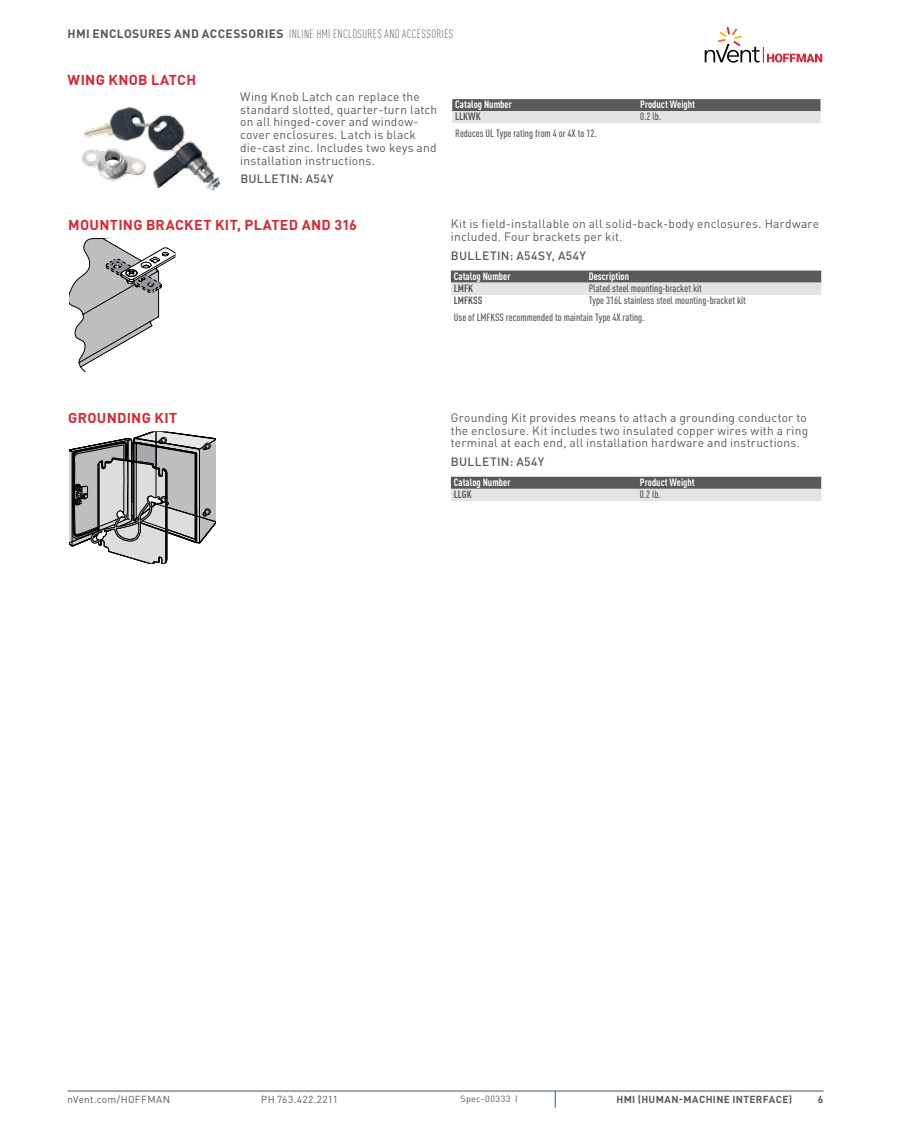
<style>
.page{position:relative;width:918px;height:1134px;background:#fff}
.page>*{position:absolute;margin:0;border:0;box-sizing:border-box;transform-origin:0 0}
.t1{font:700 14.25px "DIN Pro";letter-spacing:.02em;color:#d92632}
.t2{font:12px/12.8px "DIN Pro";letter-spacing:.015em;color:#58595b}
.t3{font:300 condensed 12px "DIN Pro";letter-spacing:.025em;color:#58595b}
.t4{font:500 12px "DIN Pro";letter-spacing:.035em;color:#58595b}
.t5{font:500 condensed 10.5px/16.6px "DIN Pro";color:#58595b}
.t6{font:700 condensed 10.5px "DIN Pro";color:#fff}
.t7{font:700 condensed 10.5px "DIN Pro";color:#58595b}
.t8{font:10.2px "DIN Pro";letter-spacing:.025em;color:#58595b}
.t9{font:700 10.2px "DIN Pro";letter-spacing:.035em;color:#58595b}
.t10{font:9px "DIN Pro";letter-spacing:.05em;color:#58595b}
.s1{font-weight:700;font-stretch:normal}
</style>
<div class="page">
<hr style="left:68px;top:1091px;width:756px;height:1px;background:#3d5567">
<svg style="left:555px;top:1091px;width:1px;height:17px"></svg>
<svg style="left:705px;top:27px;width:117px;height:36px"></svg>
<img style="left:82px;top:107px;width:140px;height:84px">
<svg style="left:452px;top:99px;width:368px;height:24px;background:#9d9ea0"></svg>
<svg style="left:71px;top:240px;width:102px;height:130px"></svg>
<svg style="left:451px;top:271px;width:370px;height:24px;background:#a0a1a3"></svg>
<svg style="left:71px;top:433px;width:143px;height:129px;background:#a8a9aa"></svg>
<div style="left:68px;top:430px;width:149px;height:135px;border:2px solid #fff"></div>
<div style="left:68px;top:430px;width:149px;height:135px;border:1px solid #fff"></div>
<svg style="left:451px;top:477px;width:370px;height:24px;background:#9e9fa1"></svg>
<p class="t3" style="left:68px;top:25px;width:387px"><span class="s1">HMI ENCLOSURES AND ACCESSORIES</span> INLINE HMI ENCLOSURES AND ACCESSORIES</p>
<p class="t1" style="left:68px;top:68px;width:128px">WI NG KNOB LATCH</p>
<p class="t2" style="left:240px;top:89px;width:199px">Wing Knob Latch can replace the standard slotted, quarter-turn latch on all hinged-cover and window&shy;cover enclosures. Latch is black die-cast zinc. Includes two keys and installation instructions.</p>
<p class="t4" style="left:240px;top:169px;width:95px">BULLETIN: A54Y</p>
<p class="t6" style="left:455px;top:97px;width:58px">Catalog Number</p>
<p class="t6" style="left:640px;top:97px;width:56px">Product Weight</p>
<p class="t7" style="left:455px;top:109px;width:27px">LLKWK</p>
<p class="t5" style="left:640px;top:107px;width:22px">0.2 lb.</p>
<p class="t5" style="left:455px;top:124px;width:143px">Reduces UL Type rating from 4 or 4X to 12.</p>
<p class="t1" style="left:68px;top:213px;width:290px">MOUNTI NG BRACKET KIT, PLATED AND 316</p>
<p class="t2" style="left:451px;top:216px;width:370px">Kit is field-installable on all solid-back-body enclosures. Hardware included. Four brackets per kit.</p>
<p class="t4" style="left:451px;top:246px;width:137px">BULLETIN: A54SY, A54Y</p>
<p class="t6" style="left:454px;top:268px;width:58px">Catalog Number</p>
<p class="t6" style="left:589px;top:268px;width:42px">Description</p>
<p class="t7" style="left:454px;top:280px;width:21px">LMFK</p>
<p class="t5" style="left:589px;top:279px;width:115px">Plated steel mounting-bracket kit</p>
<p class="t7" style="left:454px;top:292px;width:30px">LMFKSS</p>
<p class="t5" style="left:454px;top:291px;width:294px;text-indent:135px">Type 316L stainless steel mounting-bracket kit<br>Use of LMFKSS recommended to maintain Type 4X rating.</p>
<p class="t1" style="left:68px;top:406px;width:110px">GROUNDING KIT</p>
<p class="t2" style="left:451px;top:410px;width:359px;text-align:justify">Grounding Kit provides means to attach a grounding conductor to the enclosure. Kit includes two insulated copper wires with a ring terminal at each end, all installation hardware and instructions.</p>
<p class="t4" style="left:451px;top:452px;width:95px">BULLETIN: A54Y</p>
<p class="t6" style="left:454px;top:474px;width:58px">Catalog Number</p>
<p class="t6" style="left:640px;top:474px;width:56px">Product Weight</p>
<p class="t7" style="left:454px;top:486px;width:19px">LLGK</p>
<p class="t5" style="left:640px;top:485px;width:22px">0.2 lb.</p>
<p class="t8" style="left:67px;top:1091px;width:104px">nVent.com/HOFFMAN</p>
<p class="t8" style="left:261px;top:1091px;width:79px">PH 763.422.2211</p>
<p class="t10" style="left:461px;top:1092px;width:59px">Spec-00333 I</p>
<p class="t9" style="left:616px;top:1091px;width:177px">HMI (HUMAN-MACHI NE INTERFACE)</p>
<p class="t9" style="left:818px;top:1091px;width:7px">6</p>
</div>
